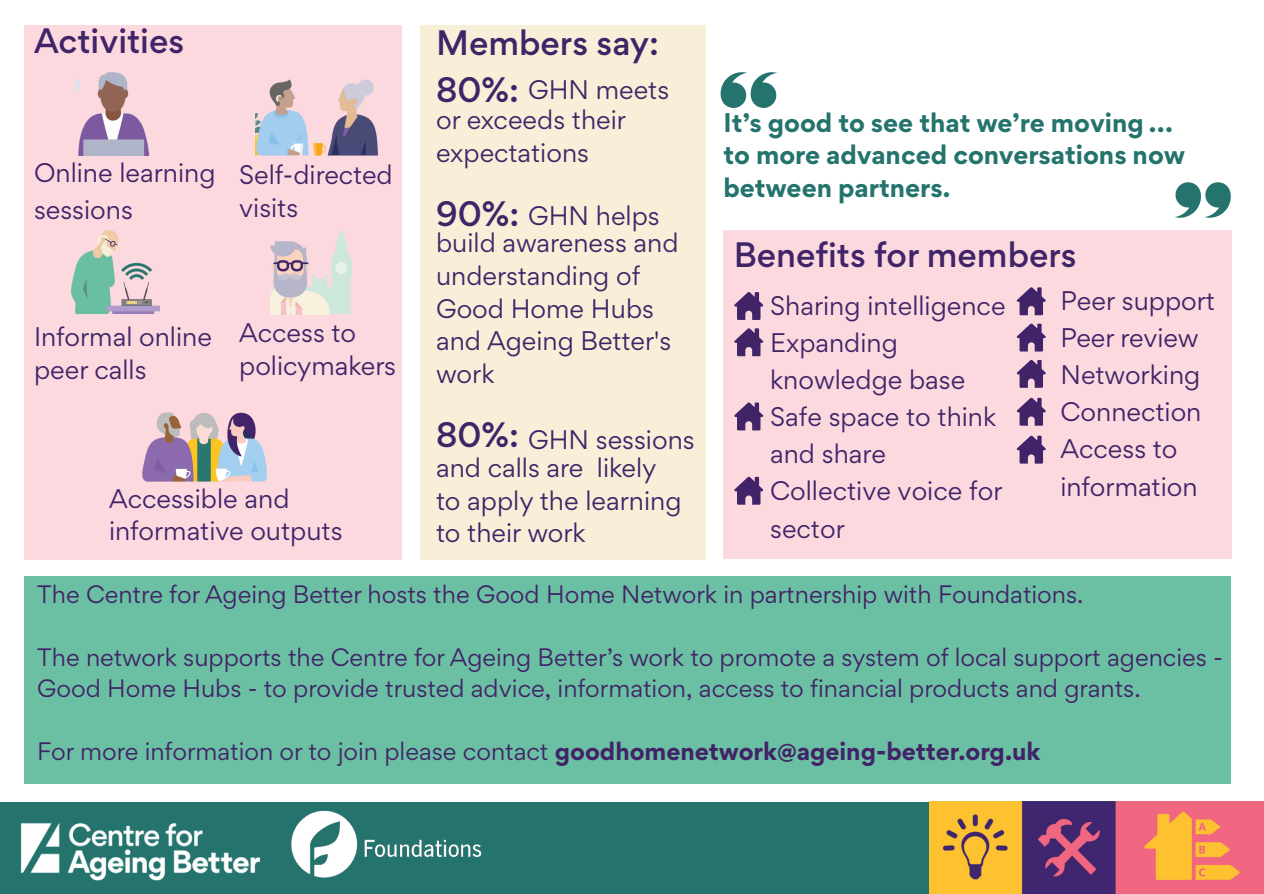
<style>
.page{position:relative;width:1264px;height:894px;background:#fff}
.page>*{position:absolute;margin:0;border:0;box-sizing:border-box;transform-origin:0 0}
.t1{font:500 31.5px "Gordita";color:#412468}
.t2{font:24px/32.7px "Gordita";color:#412468}
.t3{font:700 24px/32.7px "Gordita";color:#24736d}
.t4{font:22.5px/31.5px "Gordita";color:#412468}
.s1{font-weight:700}
</style>
<div class="page">
<div style="left:25px;top:576px;width:1206px;height:207px;background:#6bbfa3"></div>
<div style="left:0;top:801px;width:1263px;height:92px;background:#24736d"></div>
<img style="left:929px;top:801px;width:334px;height:92px">
<img style="left:291px;top:810px;width:191px;height:68px">
<img style="left:0;top:801px;width:281px;height:80px">
<div style="left:723px;top:230px;width:508px;height:329px;background:#fbd9df"></div>
<svg style="left:1016px;top:287px;width:30px;height:28px"></svg>
<svg style="left:1016px;top:323px;width:30px;height:28px"></svg>
<svg style="left:1016px;top:360px;width:30px;height:28px"></svg>
<svg style="left:1016px;top:435px;width:30px;height:28px"></svg>
<svg style="left:734px;top:292px;width:29px;height:28px"></svg>
<svg style="left:734px;top:328px;width:29px;height:28px"></svg>
<svg style="left:734px;top:402px;width:29px;height:28px"></svg>
<svg style="left:734px;top:476px;width:29px;height:28px"></svg>
<div style="left:25px;top:25px;width:376px;height:534px;background:#fbd9df"></div>
<img style="left:142px;top:412px;width:124px;height:69px">
<img style="left:71px;top:230px;width:88px;height:84px">
<img style="left:337px;top:228px;width:9px;height:13px">
<img style="left:271px;top:241px;width:81px;height:74px">
<div style="left:420px;top:25px;width:285px;height:534px;background:#f8efd9"></div>
<img style="left:77px;top:72px;width:73px;height:84px">
<img style="left:256px;top:79px;width:121px;height:77px">
<svg style="left:1016px;top:397px;width:30px;height:28px"></svg>
<svg style="left:720px;top:72px;width:57px;height:36px"></svg>
<svg style="left:1175px;top:182px;width:55px;height:36px"></svg>
<p class="t1" style="left:34px;top:29px;width:152px">Activities</p>
<p class="t2" style="left:34px;top:157px;width:183px;line-height:37.2px">Online learning sessions</p>
<p class="t2" style="left:239px;top:162px;width:155px">Self-directed visits</p>
<p class="t2" style="left:34px;top:323px;width:179px">Informal online peer calls</p>
<h2 class="t2" style="left:239px;top:320px;width:158px">Access to policymakers</h2>
<p class="t2" style="left:109px;top:485px;width:235px">Accessible and informative outputs</p>
<p class="t1" style="left:436px;top:32px;width:224px">Members say:</p>
<p class="t1" style="left:436px;top:78px;width:84px">80%:</p>
<p class="t2" style="left:528px;top:77px;width:142px">GHN meets</p>
<p class="t2" style="left:436px;top:107px;width:191px">or exceeds their expectations</p>
<p class="t1" style="left:436px;top:202px;width:85px">90%:</p>
<p class="t2" style="left:528px;top:203px;width:133px">GHN helps</p>
<p class="t2" style="left:436px;top:230px;width:244px">build awareness and understanding of<br>Good Home Hubs and Ageing Better's work</p>
<p class="t1" style="left:436px;top:423px;width:84px">80%:</p>
<p class="t2" style="left:528px;top:426px;width:168px">GHN sessions</p>
<p class="t2" style="left:436px;top:454px;width:247px">and calls are likely to apply the learning to their work</p>
<p class="t3" style="left:723px;top:109px;width:463px">It’s good to see that we’re moving … to more advanced conversations now between partners.</p>
<p class="t1" style="left:733px;top:243px;width:344px">Benefits for members</p>
<p class="t2" style="left:770px;top:292px;width:237px">Sharing intelligence</p>
<p class="t2" style="left:770px;top:327px;width:197px;line-height:37.2px">Expanding knowledge base</p>
<h1 class="t2" style="left:770px;top:401px;width:227px;line-height:37.2px">Safe space to think and share</h1>
<h1 class="t2" style="left:770px;top:475px;width:234px;line-height:37.2px">Collective voice for sector</h1>
<p class="t2" style="left:1060px;top:287px;width:156px">Peer support</p>
<p class="t2" style="left:1060px;top:324px;width:140px">Peer review</p>
<p class="t2" style="left:1060px;top:361px;width:141px">Networking</p>
<p class="t2" style="left:1060px;top:399px;width:142px">Connection</p>
<p class="t2" style="left:1060px;top:433px;width:139px;line-height:37.2px">Access to information</p>
<p class="t4" style="left:37px;top:581px;width:1047px">The Centre for Ageing Better hosts the Good Home Network in partnership with Foundations.</p>
<p class="t4" style="left:37px;top:644px;width:1187px">The network supports the Centre for Ageing Better’s work to promote a system of local support agencies -<br>Good Home Hubs - to provide trusted advice, information, access to financial products and grants.</p>
<p class="t4" style="left:37px;top:738px;width:1004px">For more information or to join please contact <span class="s1">goodhomenetwork@ageing-better.org.uk</span></p>
</div>
